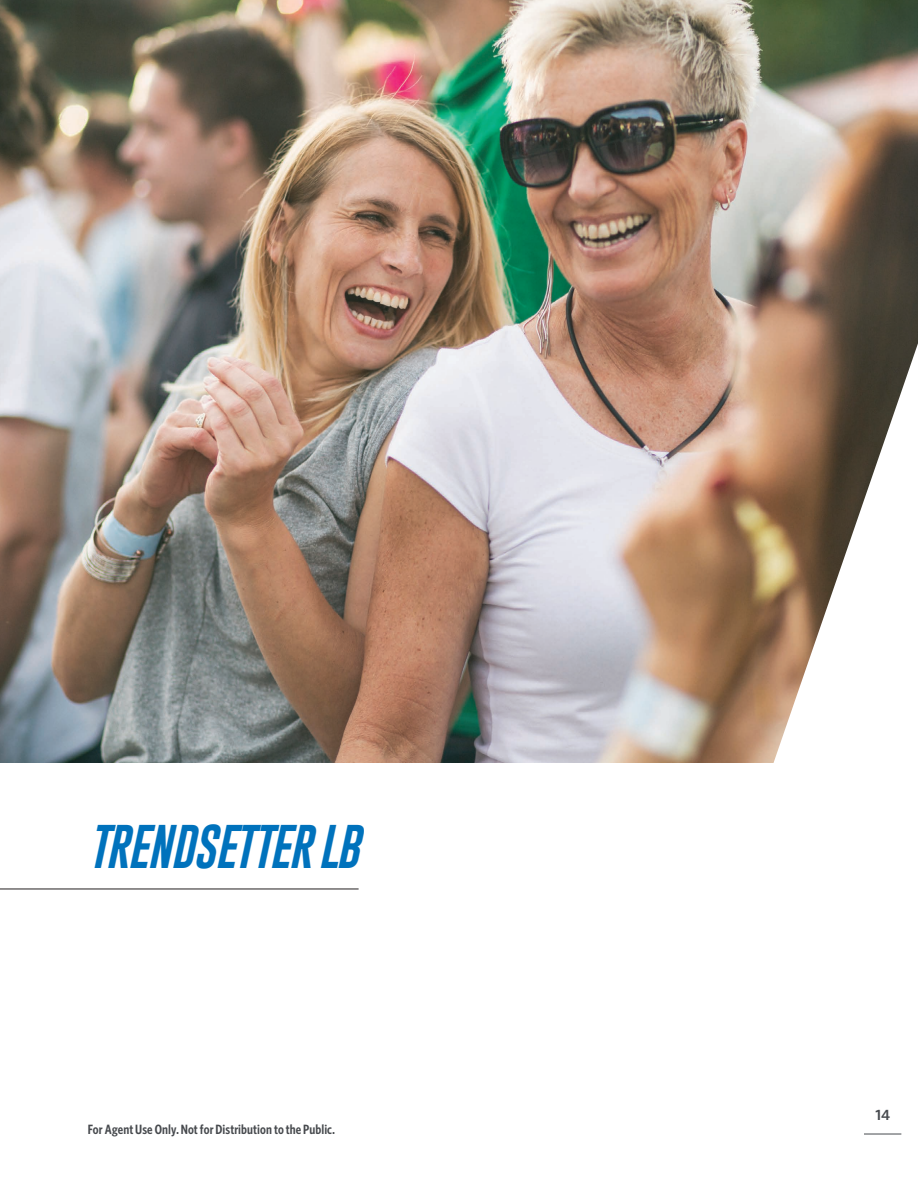
<style>
.page{position:relative;width:918px;height:1188px;background:#fff}
.page>*{position:absolute;margin:0;border:0;box-sizing:border-box;transform-origin:0 0}
.t1{font:italic 45px "Gobold";letter-spacing:-.025em;color:#0072bc}
.t2{font:600 15px "Whitney";color:#474a4e}
.t3{font:600 13.5px "Whitney Condensed";letter-spacing:.01em;color:#474a4e}
</style>
<div class="page">
<hr style="left:864px;top:1134px;width:37px;height:1px;background:#474a4e">
<img style="left:0;top:0;width:918px;height:763px">
<hr style="left:0;top:889px;width:359px;height:1px;background:#231f20">
<svg style="left:771px;top:343px;width:147px;height:420px"></svg>
<h1 class="t1" style="left:88px;top:818px;width:272px">TRENDSETTER LB</h1>
<p class="t3" style="left:88px;top:1120px;width:249px">For Agent Use Only. Not for Distribution to the Public.</p>
<p class="t2" style="left:875px;top:1105px;width:16px">14</p>
</div>
